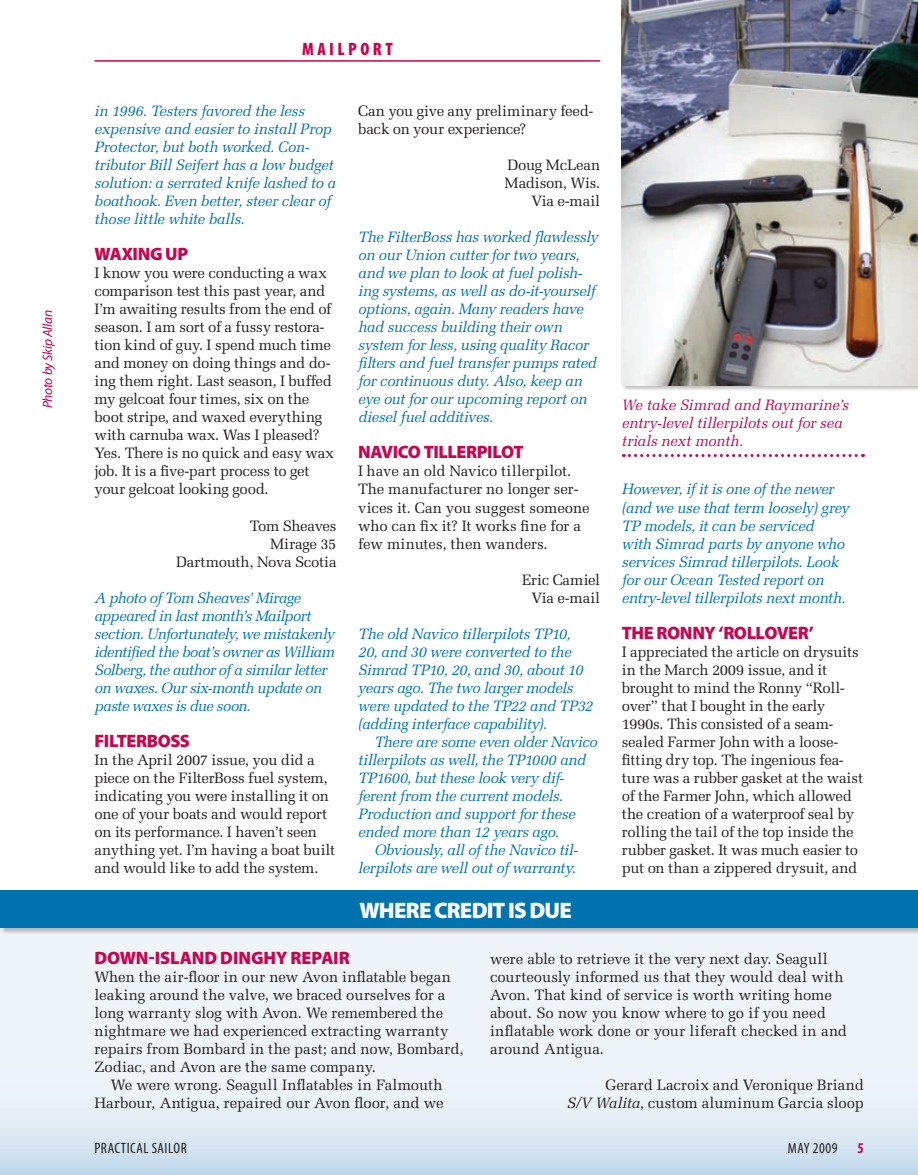
<style>
.page{position:relative;width:918px;height:1175px;background:#fff}
.page>*{position:absolute;margin:0;border:0;box-sizing:border-box;transform-origin:0 0}
.t1{font:900 22.5px "Myriad Pro";letter-spacing:-.035em;color:#fff}
.t2{font:900 18px "Myriad Pro";letter-spacing:-.02em;color:#c50750}
.t3{font:900 condensed 18px "Myriad Pro";color:#c50750}
.t4{font:15px/18px "Melior LT Std";letter-spacing:-.01em;color:#231f20}
.t5{font:italic 15px/18px "Melior LT Std";letter-spacing:-.025em;color:#0073ae}
.t6{font:italic 15px/18px "Melior LT Std";letter-spacing:-.01em;color:#c50750}
.t7{font:condensed 15px "Myriad Pro";letter-spacing:.035em;color:#231f20}
.t8{font:italic 13.5px "Myriad Pro";letter-spacing:-.025em;color:#c50750}
.s1{font-style:italic}
</style>
<div class="page">
<svg style="left:0;top:935px;width:918px;height:239px"></svg>
<hr style="left:94px;top:60px;width:506px;height:2px;background:#c50750">
<div style="left:621px;top:0;width:297px;height:393px;background:#231f20;opacity:.3"></div>
<img style="left:622px;top:0;width:296px;height:385px">
<svg style="left:623px;top:454px;width:240px;height:3px"></svg>
<div style="left:0;top:889px;width:918px;height:46px;background:#231f20;opacity:.3"></div>
<div style="left:0;top:890px;width:918px;height:38px;background:#0073ae"></div>
<svg style="left:858px;top:1142px;width:5px;height:10px"></svg>
<p class="t8" style="left:39px;top:408px;width:100px;rotate:-90deg">Photo by Skip Allan</p>
<p class="t3" style="left:302px;top:38px;width:26px">mAILPORT-</p>
<p class="t5" style="left:94px;top:101px;width:243px">in 1996. Testers favored the less expensive and easier to install Prop Protector, but both worked. Con&shy;tributor Bill Seifert has a low budget solution: a serrated knife lashed to a boathook. Even better, steer clear of those little white balls.</p>
<p class="t2" style="left:94px;top:242px;width:95px">WAXING UP</p>
<p class="t4" style="left:94px;top:264px;width:241px">I know you were conducting a wax comparison test this past year, and I’m awaiting results from the end of season. I am sort of a fussy restora&shy;tion kind of guy. I spend much time and money on doing things and do&shy;ing them right. Last season, I buffed my gelcoat four times, six on the boot stripe, and waxed everything with carnuba wax. Was I pleased?<br>Yes. There is no quick and easy wax job. It is a five-part process to get your gelcoat looking good.</p>
<p class="t4" style="left:176px;top:516px;width:162px;text-align:right">Tom Sheaves<br>Mirage 35<br>Dartmouth, Nova Scotia</p>
<p class="t5" style="left:94px;top:588px;width:242px">A photo of Tom Sheaves’ Mirage appeared in last month’s Mailport section. Unfortunately, we mistakenly identified the boat’s owner as William Solberg, the author of a similar letter on waxes. Our six-month update on paste waxes is due soon.</p>
<p class="t2" style="left:94px;top:729px;width:86px">FILTERBOSS</p>
<p class="t4" style="left:94px;top:751px;width:242px">In the April 2007 issue, you did a piece on the FilterBoss fuel system, indicating you were installing it on one of your boats and would report on its performance. I haven’t seen anything yet. I’m having a boat built and would like to add the system.</p>
<p class="t4" style="left:358px;top:101px;width:237px">Can you give any preliminary feed&shy;back on your experience?</p>
<p class="t4" style="left:505px;top:156px;width:97px;text-align:right">Doug McLean<br>Madison, Wis.<br>Via e-mail</p>
<p class="t5" style="left:358px;top:228px;width:242px">The FilterBoss has worked flawlessly on our Union cutter for two years, and we plan to look at fuel polish&shy;ing systems, as well as do-it-yourself options, again. Many readers have had success building their own system for less, using quality Racor filters and fuel transfer pumps rated for continuous duty. Also, keep an eye out for our upcoming report on diesel fuel additives.</p>
<p class="t2" style="left:358px;top:440px;width:167px">NAVICO TILLERPILOT</p>
<p class="t4" style="left:358px;top:462px;width:233px">I have an old Navico tillerpilot.<br>The manufacturer no longer ser&shy;vices it. Can you suggest someone who can fix it? It works fine for a few minutes, then wanders.</p>
<p class="t4" style="left:522px;top:570px;width:80px;text-align:right">Eric Camiel<br>Via e-mail</p>
<p class="t5" style="left:358px;top:625px;width:237px">The old Navico tillerpilots TP10,<br>20, and 30 were converted to the<br>Simrad TP10, 20, and 30, about 10 years ago. The two larger models were updated to the TP22 and TP32 (adding interface capability).</p>
<p class="t5" style="left:358px;top:733px;width:241px;text-indent:16px">There are some even older Navico tillerpilots as well, the TP1000 and<br>TP1600, but these look very dif&shy;ferent from the current models.<br>Production and support for these ended more than 12 years ago.</p>
<p class="t5" style="left:358px;top:841px;width:221px;text-align:right">Obviously, all of the Navico til&shy;lerpilots are well out of warranty.</p>
<h1 class="t1" style="left:360px;top:895px;width:214px">WHERE CREDIT IS DUE</h1>
<p class="t6" style="left:622px;top:396px;width:229px">We take Simrad and Raymarine’s entry-level tillerpilots out for sea trials next month.</p>
<p class="t5" style="left:622px;top:480px;width:229px">However, if it is one of the newer (and we use that term loosely) grey<br>TP models, it can be serviced<br>with Simrad parts by anyone who services Simrad tillerpilots. Look for our Ocean Tested report on entry-level tillerpilots next month.</p>
<p class="t2" style="left:622px;top:620px;width:194px">THE RONNY ‘ROLLOVER’</p>
<p class="t4" style="left:622px;top:643px;width:243px">I appreciated the article on drysuits in the March 2009 issue, and it brought to mind the Ronny “Roll&shy;over” that I bought in the early 1990s. This consisted of a seam&shy;sealed Farmer John with a loose&shy;fitting dry top. The ingenious fea&shy;ture was a rubber gasket at the waist of the Farmer John, which allowed the creation of a waterproof seal by rolling the tail of the top inside the rubber gasket. It was much easier to put on than a zippered drysuit, and</p>
<p class="t2" style="left:94px;top:945px;width:257px">DOWN-ISLAND DINGHY REPAIR</p>
<p class="t4" style="left:94px;top:967px;width:371px">When the air-floor in our new Avon inflatable began leaking around the valve, we braced ourselves for a long warranty slog with Avon. We remembered the nightmare we had experienced extracting warranty repairs from Bombard in the past; and now, Bombard, Zodiac, and Avon are the same company.</p>
<p class="t4" style="left:94px;top:1075px;width:351px;text-align:right">We were wrong. Seagull Inflatables in Falmouth<br>Harbour, Antigua, repaired our Avon floor, and we</p>
<p class="t4" style="left:490px;top:949px;width:359px">were able to retrieve it the very next day. Seagull courteously informed us that they would deal with Avon. That kind of service is worth writing home about. So now you know where to go if you need inflatable work done or your liferaft checked in and around Antigua.</p>
<p class="t4" style="left:567px;top:1075px;width:299px;text-align:right">Gerard Lacroix and Veronique Briand<br><span class="s1">S/V Walita</span>, custom aluminum Garcia sloop</p>
<p class="t7" style="left:94px;top:1138px;width:94px">PRACTICAL SAILOR</p>
<p class="t7" style="left:788px;top:1138px;width:51px">MAY 2009</p>
</div>
